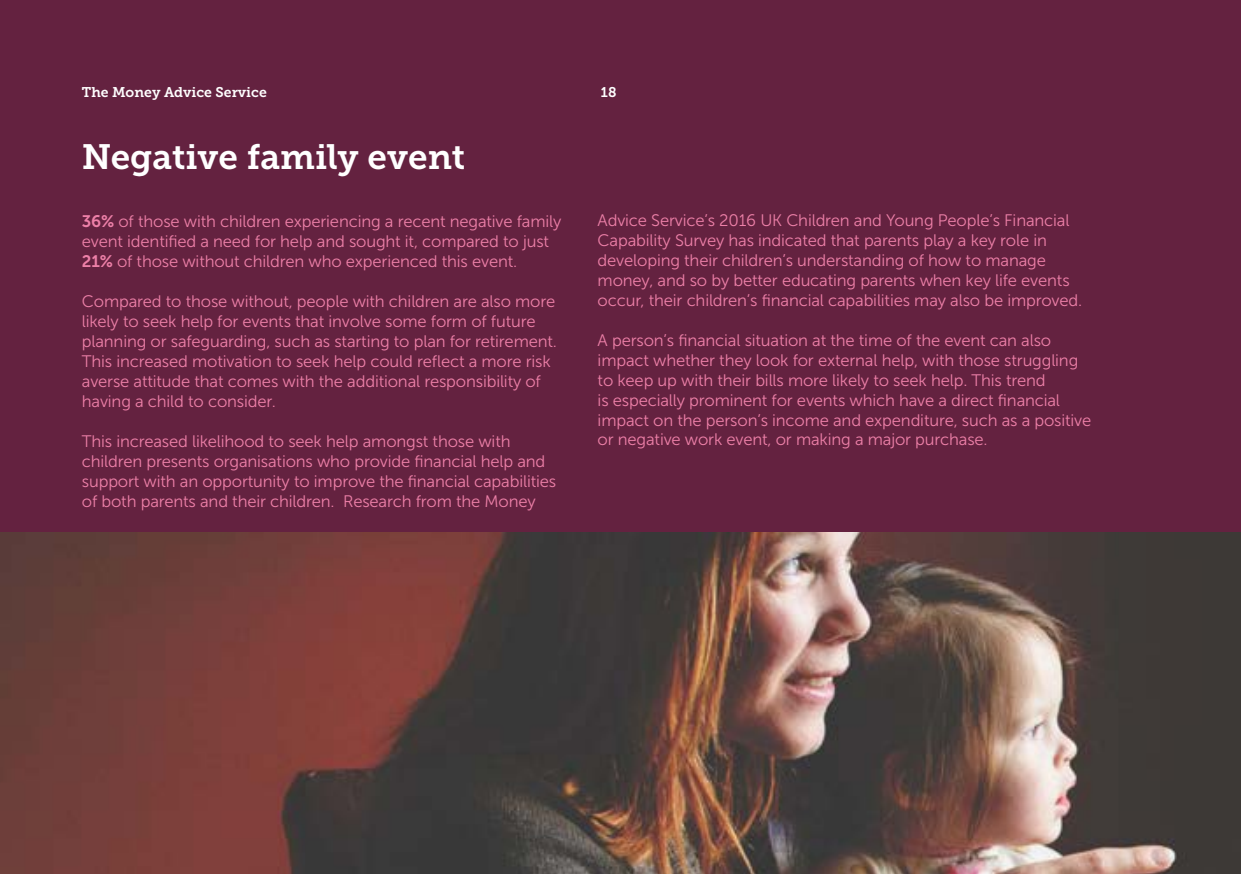
<style>
.page{position:relative;width:1241px;height:874px;background:#fff}
.page>*{position:absolute;margin:0;border:0;box-sizing:border-box;transform-origin:0 0}
.t1{font:35px "Museo Slab 700";color:#fff}
.t2{font:16.62px/19.9px "Museo Sans 300";letter-spacing:-.01em;color:#ed80a8}
.t3{font:14px "Museo Slab 700";color:#fff}
.s1{font-family:"Museo Sans 700"}
</style>
<div class="page">
<div style="left:0;top:0;width:1240px;height:873px;background:#642240"></div>
<img style="left:0;top:532px;width:1240px;height:341px">
<p class="t3" style="left:82px;top:85px;width:186px">The Money Advice Service</p>
<p class="t3" style="left:601px;top:85px;width:17px">18</p>
<h1 class="t1" style="left:82px;top:137px;width:385px">Negative family event</h1>
<p class="t2" style="left:82px;top:212px;width:481px"><span class="s1">36%</span> of those with children experiencing a recent negative family event identified a need for help and sought it, compared to just<br><span class="s1">21%</span> of those without children who experienced this event.</p>
<p class="t2" style="left:82px;top:291px;width:476px">Compared to those without, people with children are also more likely to seek help for events that involve some form of future planning or safeguarding, such as starting to plan for retirement.<br>This increased motivation to seek help could reflect a more risk averse attitude that comes with the additional responsibility of having a child to consider.</p>
<p class="t2" style="left:82px;top:431px;width:475px">This increased likelihood to seek help amongst those with children presents organisations who provide financial help and support with an opportunity to improve the financial capabilities of both parents and their children. Research from the Money</p>
<p class="t2" style="left:597px;top:210px;width:486px">Advice Service’s 2016 UK Children and Young People’s Financial Capability Survey has indicated that parents play a key role in developing their children’s understanding of how to manage money, and so by better educating parents when key life events occur, their children’s financial capabilities may also be improved.</p>
<p class="t2" style="left:597px;top:330px;width:495px">A person’s financial situation at the time of the event can also impact whether they look for external help, with those struggling to keep up with their bills more likely to seek help. This trend<br>is especially prominent for events which have a direct financial impact on the person’s income and expenditure, such as a positive or negative work event, or making a major purchase.</p>
</div>
